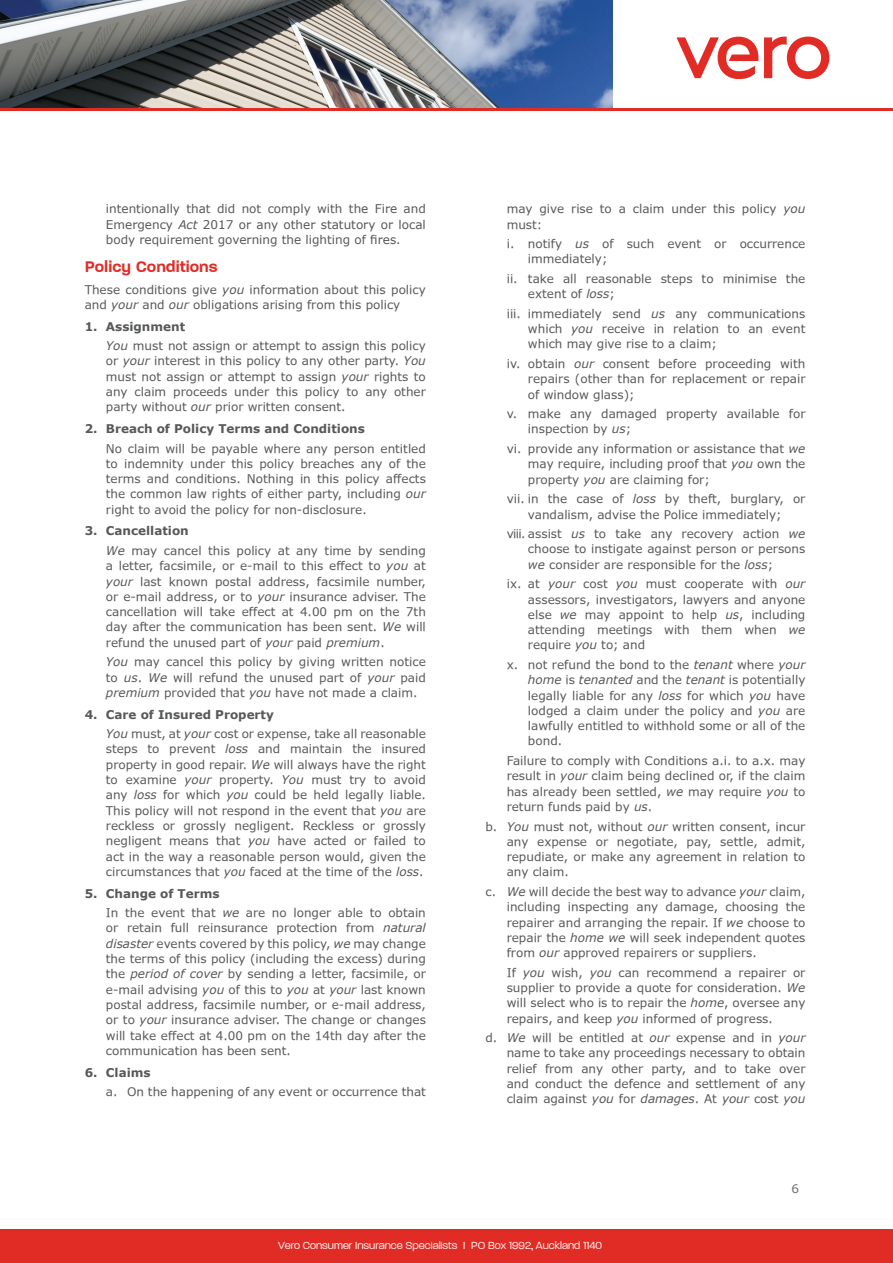
<style>
.page{position:relative;width:893px;height:1263px;background:#fff}
.page>*{position:absolute;margin:0;border:0;box-sizing:border-box;transform-origin:0 0}
.headings{font:600 18px "V Paralucent";color:#e12c26}
.indent_5{font:12px/15.3px "Verdana Digiscream Normal";color:#57585a;text-align:justify}
.ii{font:12px/15.3px "Verdana Digiscream Normal";color:#57585a;text-align:justify}
.a{font:12px/15.3px "Verdana Digiscream Normal";color:#57585a;text-align:justify}
.indent_5-2{font:12px/15.3px "Verdana";color:#57585a;text-align:justify}
.Grey_sub_heading{font:700 12px "Verdana";color:#57585a}
.t1{font:300 12px "V Paralucent";color:#fff}
.t2{font:12px "Verdana Digiscream Normal";color:#6c6d70}
.s1{font-style:italic}
.s2{font-family:"Verdana";font-style:italic}
</style>
<div class="page">
<img style="left:0;top:0;width:612px;height:108px">
<div style="left:0;top:1229px;width:893px;height:34px;background:#e12c26"></div>
<hr style="left:0;top:108px;width:893px;height:3px;background:#e12c26">
<svg style="left:676px;top:37px;width:82px;height:42px"></svg>
<svg style="left:764px;top:37px;width:65px;height:42px"></svg>
<p class="indent_5-2" style="left:106px;top:201px;width:321px">intentionally that did not comply with the Fire and Emergency <span class="s1">Act</span> 2017 or any other statutory or local body requirement governing the lighting of fires.</p>
<p class="headings" style="left:85px;top:257px;width:134px">Policy Conditions</p>
<p class="indent_5" style="left:85px;top:281px;width:343px">These conditions give <span class="s2">you</span> information about this policy and <span class="s2">your</span> and <span class="s2">our</span> obligations arising from this policy</p>
<p class="Grey_sub_heading" style="left:85px;top:319px;width:102px">1. Assignment</p>
<p class="indent_5" style="left:106px;top:337px;width:321px"><span class="s2">You</span> must not assign or attempt to assign this policy or <span class="s2">your</span> interest in this policy to any other party. <span class="s2">You </span>must not assign or attempt to assign <span class="s2">your</span> rights to any claim proceeds under this policy to any other party without <span class="s2">our</span> prior written consent.</p>
<p class="Grey_sub_heading" style="left:85px;top:421px;width:282px">2. Breach of Policy Terms and Conditions</p>
<p class="indent_5" style="left:106px;top:440px;width:321px">No claim will be payable where any person entitled to indemnity under this policy breaches any of the terms and conditions. Nothing in this policy affects the common law rights of either party, including <span class="s2">our </span>right to avoid the policy for non-disclosure.</p>
<p class="Grey_sub_heading" style="left:85px;top:523px;width:106px">3. Cancellation</p>
<p class="indent_5" style="left:106px;top:542px;width:321px"><span class="s2">We</span> may cancel this policy at any time by sending a letter, facsimile, or e-mail to this effect to <span class="s2">you</span> at <span class="s2">your</span> last known postal address, facsimile number, or e-mail address, or to <span class="s2">your</span> insurance adviser. The cancellation will take effect at 4.00 pm on the 7th day after the communication has been sent. <span class="s2">We</span> will refund the unused part of <span class="s2">your</span> paid <span class="s2">premium</span>.</p>
<p class="indent_5" style="left:106px;top:654px;width:321px"><span class="s2">You</span> may cancel this policy by giving written notice to <span class="s2">us</span>. <span class="s2">We</span> will refund the unused part of <span class="s2">your</span> paid <span class="s2">premium</span> provided that <span class="s2">you</span> have not made a claim.</p>
<p class="Grey_sub_heading" style="left:85px;top:707px;width:191px">4. Care of Insured Property</p>
<p class="indent_5" style="left:106px;top:725px;width:322px"><span class="s2">You</span> must, at <span class="s2">your</span> cost or expense, take all reasonable steps to prevent <span class="s2">loss</span> and maintain the insured property in good repair. <span class="s2">We</span> will always have the right to examine <span class="s2">your</span> property. <span class="s2">You</span> must try to avoid any <span class="s2">loss</span> for which <span class="s2">you</span> could be held legally liable.<br>This policy will not respond in the event that <span class="s2">you</span> are reckless or grossly negligent. Reckless or grossly negligent means that <span class="s2">you</span> have acted or failed to act in the way a reasonable person would, given the circumstances that <span class="s2">you</span> faced at the time of the <span class="s2">loss</span>.</p>
<p class="Grey_sub_heading" style="left:85px;top:885px;width:136px">5. Change of Terms</p>
<p class="indent_5" style="left:106px;top:904px;width:321px">In the event that <span class="s2">we</span> are no longer able to obtain or retain full reinsurance protection from <span class="s2">natural disaster</span> events covered by this policy, <span class="s2">we</span> may change the terms of this policy (including the excess) during the <span class="s2">period of cover</span> by sending a letter, facsimile, or e-mail advising <span class="s2">you</span> of this to <span class="s2">you</span> at <span class="s2">your</span> last known postal address, facsimile number, or e-mail address, or to <span class="s2">your</span> insurance adviser. The change or changes will take effect at 4.00 pm on the 14th day after the communication has been sent.</p>
<p class="Grey_sub_heading" style="left:85px;top:1064px;width:67px">6. Claims</p>
<p class="a" style="left:106px;top:1083px;width:321px">a. On the happening of any event or occurrence that</p>
<p class="a" style="left:507px;top:201px;width:300px">may give rise to a claim under this policy <span class="s2">you </span>must:</p>
<p class="ii" style="left:528px;top:236px;width:279px;text-indent:-21px">i. notify <span class="s2">us</span> of such event or occurrence immediately;</p>
<p class="ii" style="left:528px;top:270px;width:279px;text-indent:-21px">ii. take all reasonable steps to minimise the extent of <span class="s2">loss</span>;</p>
<p class="ii" style="left:528px;top:305px;width:279px;text-indent:-21px">iii. immediately send <span class="s2">us</span> any communications which <span class="s2">you</span> receive in relation to an event which may give rise to a claim;</p>
<p class="ii" style="left:528px;top:355px;width:279px;text-indent:-21px">iv. obtain <span class="s2">our</span> consent before proceeding with repairs (other than for replacement or repair of window glass);</p>
<p class="ii" style="left:528px;top:406px;width:279px;text-indent:-21px">v. make any damaged property available for inspection by <span class="s2">us</span>;</p>
<p class="ii" style="left:528px;top:440px;width:279px;text-indent:-21px">vi. provide any information or assistance that <span class="s2">we </span>may require, including proof that <span class="s2">you</span> own the property <span class="s2">you</span> are claiming for;</p>
<p class="ii" style="left:507px;top:491px;width:300px;text-align:center">vii. in the case of <span class="s2">loss</span> by theft, burglary, or vandalism, advise the Police immediately;</p>
<p class="ii" style="left:528px;top:525px;width:279px;text-indent:-21px">viii. assist <span class="s2">us</span> to take any recovery action <span class="s2">we </span>choose to instigate against person or persons <span class="s2">we</span> consider are responsible for the <span class="s2">loss</span>;</p>
<p class="ii" style="left:528px;top:576px;width:279px;text-indent:-21px">ix. at <span class="s2">your</span> cost <span class="s2">you</span> must cooperate with <span class="s2">our </span>assessors, investigators, lawyers and anyone else <span class="s2">we</span> may appoint to help <span class="s2">us</span>, including attending meetings with them when <span class="s2">we </span>require <span class="s2">you</span> to; and</p>
<p class="ii" style="left:528px;top:656px;width:279px;text-indent:-21px">x. not refund the bond to the <span class="s2">tenant</span> where <span class="s2">your home</span> is <span class="s2">tenanted</span> and the <span class="s2">tenant</span> is potentially legally liable for any <span class="s2">loss</span> for which <span class="s2">you</span> have lodged a claim under the policy and <span class="s2">you</span> are lawfully entitled to withhold some or all of the bond.</p>
<p class="a" style="left:507px;top:752px;width:300px">Failure to comply with Conditions a.i. to a.x. may result in <span class="s2">your</span> claim being declined or, if the claim has already been settled, <span class="s2">we</span> may require <span class="s2">you</span> to return funds paid by <span class="s2">us</span>.</p>
<p class="a" style="left:507px;top:818px;width:300px;text-indent:-21px">b. <span class="s2">You</span> must not, without <span class="s2">our</span> written consent, incur any expense or negotiate, pay, settle, admit, repudiate, or make any agreement in relation to any claim.</p>
<p class="a" style="left:507px;top:883px;width:300px;text-indent:-21px">c. <span class="s2">We</span> will decide the best way to advance <span class="s2">your</span> claim, including inspecting any damage, choosing the repairer and arranging the repair. If <span class="s2">we</span> choose to repair the <span class="s2">home we</span> will seek independent quotes from <span class="s2">our</span> approved repairers or suppliers.</p>
<p class="indent_5" style="left:507px;top:964px;width:300px">If <span class="s2">you</span> wish, <span class="s2">you</span> can recommend a repairer or supplier to provide a quote for consideration. <span class="s2">We </span>will select who is to repair the <span class="s2">home</span>, oversee any repairs, and keep <span class="s2">you</span> informed of progress.</p>
<p class="a" style="left:507px;top:1029px;width:300px;text-indent:-21px">d. <span class="s2">We</span> will be entitled at <span class="s2">our</span> expense and in <span class="s2">your </span>name to take any proceedings necessary to obtain relief from any other party, and to take over and conduct the defence and settlement of any claim against <span class="s2">you</span> for <span class="s2">damages</span>. At <span class="s2">your</span> cost <span class="s2">you</span></p>
<p class="t2" style="left:791px;top:1180px;width:9px">6</p>
<p class="t1" style="left:278px;top:1239px;width:326px">Vero Consumer Insurance Specialists I PO Box 1992, Auckland 1140</p>
</div>
